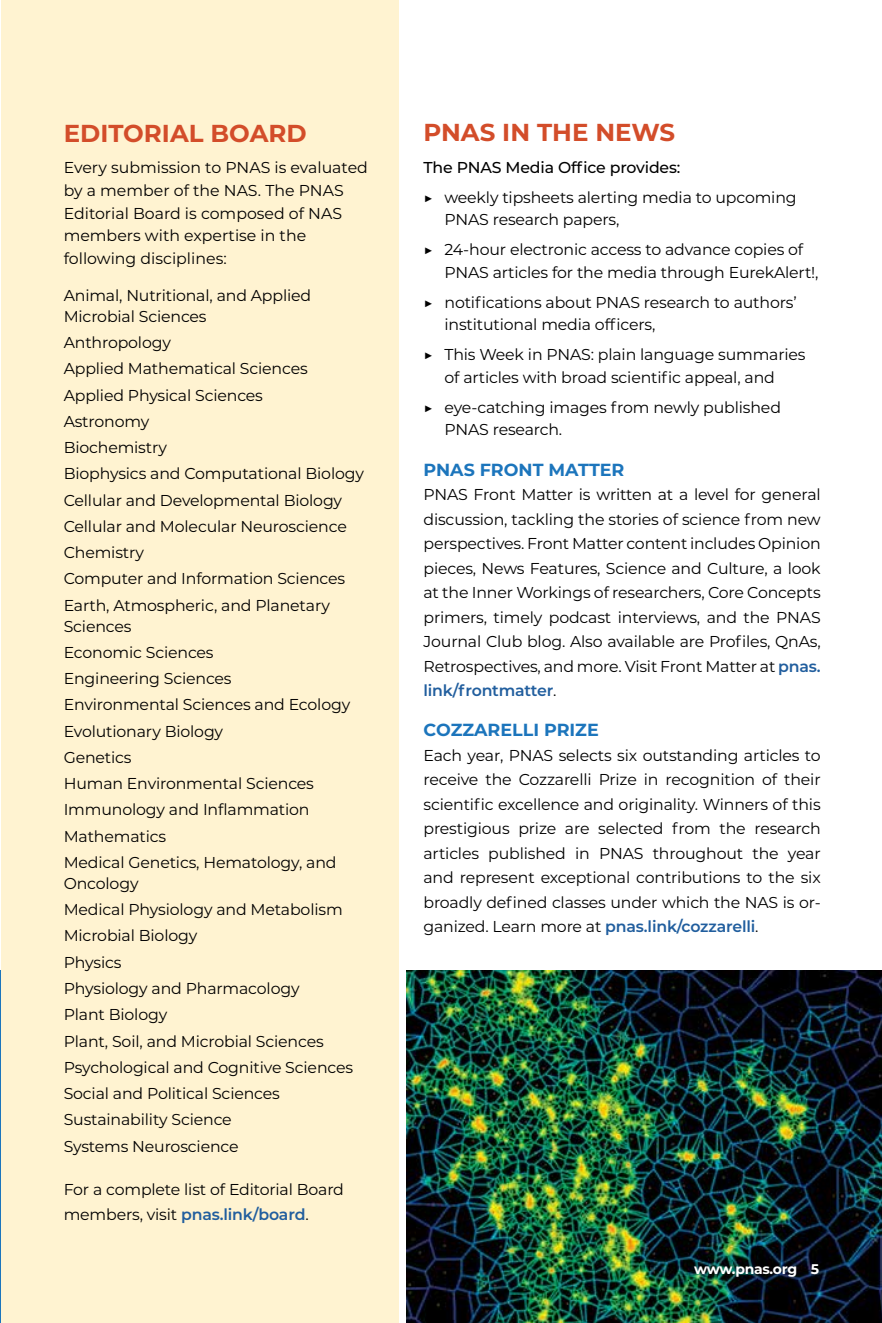
<style>
.page{position:relative;width:882px;height:1323px;background:#fff}
.page>*{position:absolute;margin:0;border:0;box-sizing:border-box;transform-origin:0 0}
.t1{font:700 24.5px "Montserrat";color:#d34d2a}
.t2{font:700 17.5px "Montserrat";color:#1c75bc}
.t3{font:15.75px/26.2px "Montserrat";letter-spacing:-.01em;color:#000}
.t4{font:500 15.75px "Montserrat";letter-spacing:-.01em;color:#000}
.t5{font:700 14px "Montserrat";letter-spacing:-.02em;color:#fff}
.s1{font-weight:600;color:#215e9e}
</style>
<div class="page">
<img style="left:406px;top:970px;width:476px;height:353px">
<div style="left:0;top:970px;width:5px;height:353px;background:#fff3d1"></div>
<div style="left:2px;top:0;width:397px;height:1323px;background:#fff3d1"></div>
<h1 class="t1" style="left:64px;top:115px;width:245px">EDITORIAL BOARD</h1>
<p class="t3" style="left:64px;top:156px;width:306px;line-height:22.8px">Every submission to PNAS is evaluated by a member of the NAS. The PNAS<br>Editorial Board is composed of NAS members with expertise in the following disciplines:</p>
<p class="t3" style="left:64px;top:284px;width:249px;line-height:21px">Animal, Nutritional, and Applied<br>Microbial Sciences</p>
<p class="t3" style="left:64px;top:329px;width:302px">Anthropology<br>Applied Mathematical Sciences<br>Applied Physical Sciences<br>Astronomy<br>Biochemistry<br>Biophysics and Computational Biology<br>Cellular and Developmental Biology<br>Cellular and Molecular Neuroscience<br>Chemistry<br>Computer and Information Sciences<br>Earth, Atmospheric, and Planetary</p>
<p class="t3" style="left:64px;top:612px;width:288px">Sciences<br>Economic Sciences<br>Engineering Sciences<br>Environmental Sciences and Ecology<br>Evolutionary Biology<br>Genetics<br>Human Environmental Sciences<br>Immunology and Inflammation<br>Mathematics<br>Medical Genetics, Hematology, and</p>
<p class="t3" style="left:64px;top:870px;width:291px">Oncology<br>Medical Physiology and Metabolism<br>Microbial Biology<br>Physics<br>Physiology and Pharmacology<br>Plant Biology<br>Plant, Soil, and Microbial Sciences<br>Psychological and Cognitive Sciences<br>Social and Political Sciences<br>Sustainability Science<br>Systems Neuroscience</p>
<p class="t3" style="left:64px;top:1177px;width:282px;line-height:24.5px">For a complete list of Editorial Board members, visit <span class="s1">pnas.link/board</span>.</p>
<h1 class="t1" style="left:424px;top:115px;width:253px">PNAS IN THE NEWS</h1>
<p class="t4" style="left:424px;top:156px;width:258px">The PNAS Media Office provides:</p>
<p class="t3" style="left:444px;top:185px;width:354px;line-height:22.8px;text-indent:-21px">▶ weekly tipsheets alerting media to upcoming<br>PNAS research papers,</p>
<p class="t3" style="left:444px;top:238px;width:376px;line-height:22.8px;text-indent:-21px">▶ 24-hour electronic access to advance copies of<br>PNAS articles for the media through EurekAlert!,</p>
<p class="t3" style="left:444px;top:290px;width:354px;line-height:22.8px;text-indent:-21px">▶ notifications about PNAS research to authors’ institutional media officers,</p>
<p class="t3" style="left:444px;top:343px;width:363px;line-height:22.8px;text-indent:-21px">▶ This Week in PNAS: plain language summaries of articles with broad scientific appeal, and</p>
<p class="t3" style="left:444px;top:395px;width:338px;line-height:22.8px;text-indent:-21px">▶ eye-catching images from newly published<br>PNAS research.</p>
<p class="t2" style="left:424px;top:457px;width:202px">PNAS FRONT MATTER</p>
<p class="t3" style="left:424px;top:482px;width:399px;line-height:24.5px;text-align:justify">PNAS Front Matter is written at a level for general discussion, tackling the stories of science from new perspectives. Front Matter content includes Opinion pieces, News Features, Science and Culture, a look at the Inner Workings of researchers, Core Concepts primers, timely podcast interviews, and the PNAS Journal Club blog. Also available are Profiles, QnAs, Retrospectives, and more. Visit Front Matter at <span class="s1">pnas. link/frontmatter</span>.</p>
<p class="t2" style="left:424px;top:717px;width:177px">COZZARELLI PRIZE</p>
<p class="t3" style="left:424px;top:742px;width:399px;line-height:24.5px;text-align:justify">Each year, PNAS selects six outstanding articles to receive the Cozzarelli Prize in recognition of their scientific excellence and originality. Winners of this prestigious prize are selected from the research articles published in PNAS throughout the year and represent exceptional contributions to the six broadly defined classes under which the NAS is or&shy;ganized. Learn more at <span class="s1">pnas.link/cozzarelli</span>.</p>
<p class="t5" style="left:694px;top:1258px;width:126px">www.pnas.org 5</p>
</div>
